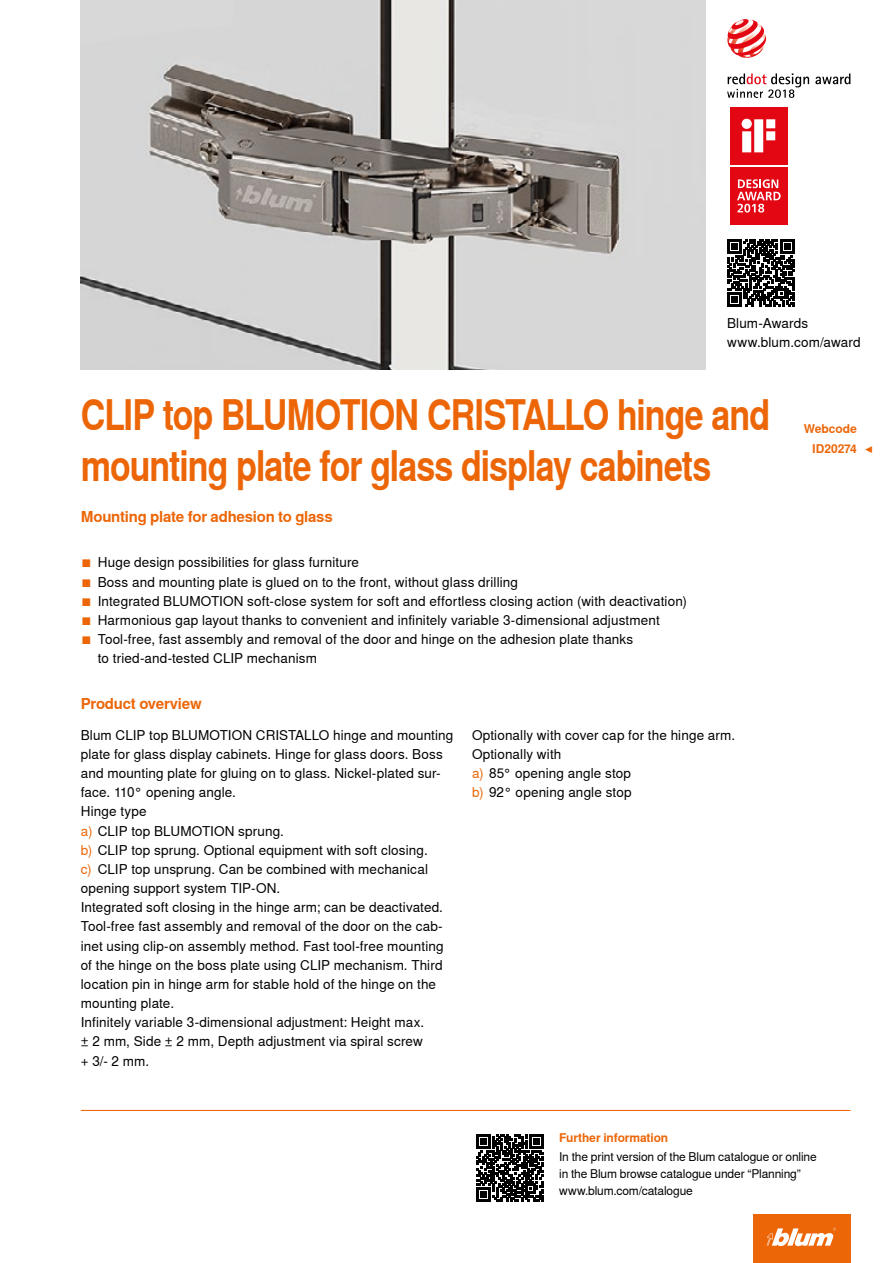
<style>
.page{position:relative;width:893px;height:1263px;background:#fff}
.page>*{position:absolute;margin:0;border:0;box-sizing:border-box;transform-origin:0 0}
.CB_AF_Ueber_Tit2{font:700 42px/50.4px "Nimbus Sans Global";letter-spacing:-.03em;color:#ec6608;scale:.81 1}
.CB_AF_Ueber_Ber1o_li{font:700 15px "Nimbus Sans Global";letter-spacing:-.015em;color:#ec6608}
.CB_AF_FliesIMG_li{font:13.5px/19.2px "Nimbus Sans Global";letter-spacing:.01em;color:#000}
.CB_AF_Bes_IMG9{font:13.5px/19.2px "Nimbus Sans Global";letter-spacing:.01em;color:#000}
.CB_AF_Fliess_li{font:12px "Nimbus Sans Global";letter-spacing:-.01em;color:#000}
.CB_AF_Ueber_Ber2o_li{font:700 12px "Nimbus Sans Global";letter-spacing:-.01em;color:#ec6608}
.CB_AF_Ueber_Ber2o_re{font:700 12px "Nimbus Sans Global";letter-spacing:-.005em;color:#ec6608}
.s1{color:#ec6608}
</style>
<div class="page">
<img style="left:81px;top:0;width:625px;height:370px">
<svg style="left:815px;top:73px;width:35px;height:11px"></svg>
<svg style="left:727px;top:19px;width:39px;height:39px"></svg>
<svg style="left:727px;top:73px;width:82px;height:25px"></svg>
<svg style="left:730px;top:107px;width:58px;height:118px"></svg>
<div style="left:730px;top:167px;width:57px;height:58px;background:#e30613"></div>
<div style="left:730px;top:107px;width:57px;height:57px;background:#e30613"></div>
<svg style="left:742px;top:119px;width:33px;height:33px"></svg>
<svg style="left:737px;top:179px;width:44px;height:34px"></svg>
<div style="left:753px;top:1214px;width:97px;height:49px;background:#ec6608"></div>
<svg style="left:767px;top:1227px;width:69px;height:19px"></svg>
<svg style="left:727px;top:239px;width:67px;height:67px"></svg>
<hr style="left:81px;top:1110px;width:769px;height:1px;background:#ec6608">
<svg style="left:476px;top:1134px;width:67px;height:67px"></svg>
<p class="CB_AF_FliesIMG_li" style="left:727px;top:313px;width:83px">Blum-Awards</p>
<p class="CB_AF_FliesIMG_li" style="left:727px;top:332px;width:135px">www.blum.com/award</p>
<p class="CB_AF_Ueber_Tit2" style="left:81px;top:390px;width:853px">CLIP top BLUMOTION CRISTALLO hinge and mounting plate for glass display cabinets</p>
<p class="CB_AF_Ueber_Ber1o_li" style="left:81px;top:508px;width:254px">Mounting plate for adhesion to glass</p>
<p class="CB_AF_Bes_IMG9" style="left:81px;top:553px;width:280px"><span class="s1">■</span> Huge design possibilities for glass furniture</p>
<p class="CB_AF_Bes_IMG9" style="left:81px;top:572px;width:439px"><span class="s1">■</span> Boss and mounting plate is glued on to the front, without glass drilling</p>
<p class="CB_AF_Bes_IMG9" style="left:81px;top:591px;width:608px"><span class="s1">■</span> Integrated BLUMOTION soft-close system for soft and effortless closing action (with deactivation)</p>
<p class="CB_AF_Bes_IMG9" style="left:81px;top:611px;width:580px"><span class="s1">■</span> Harmonious gap layout thanks to convenient and infinitely variable 3-dimensional adjustment</p>
<p class="CB_AF_Bes_IMG9" style="left:98px;top:630px;width:537px;text-indent:-17px"><span class="s1">■</span> Tool-free, fast assembly and removal of the door and hinge on the adhesion plate thanks to tried-and-tested CLIP mechanism</p>
<p class="CB_AF_Ueber_Ber1o_li" style="left:81px;top:695px;width:122px">Product overview</p>
<p class="CB_AF_FliesIMG_li" style="left:81px;top:725px;width:374px">Blum CLIP top BLUMOTION CRISTALLO hinge and mounting plate for glass display cabinets. Hinge for glass doors. Boss and mounting plate for gluing on to glass. Nickel-plated sur&shy;face. 110° opening angle.</p>
<p class="CB_AF_FliesIMG_li" style="left:81px;top:802px;width:67px">Hinge type</p>
<p class="CB_AF_FliesIMG_li" style="left:81px;top:821px;width:205px"><span class="s1">a)</span> CLIP top BLUMOTION sprung.</p>
<p class="CB_AF_FliesIMG_li" style="left:81px;top:840px;width:348px"><span class="s1">b)</span> CLIP top sprung. Optional equipment with soft closing.</p>
<p class="CB_AF_FliesIMG_li" style="left:81px;top:859px;width:349px"><span class="s1">c)</span> CLIP top unsprung. Can be combined with mechanical opening support system TIP-ON.</p>
<p class="CB_AF_FliesIMG_li" style="left:81px;top:898px;width:364px">Integrated soft closing in the hinge arm; can be deactivated.<br>Tool-free fast assembly and removal of the door on the cab&shy;inet using clip-on assembly method. Fast tool-free mounting of the hinge on the boss plate using CLIP mechanism. Third location pin in hinge arm for stable hold of the hinge on the mounting plate.</p>
<p class="CB_AF_FliesIMG_li" style="left:81px;top:1013px;width:345px;text-align:justify">Infinitely variable 3-dimensional adjustment: Height max. ± 2 mm, Side ± 2 mm, Depth adjustment via spiral screw + 3/- 2 mm.</p>
<p class="CB_AF_FliesIMG_li" style="left:472px;top:725px;width:265px">Optionally with cover cap for the hinge arm.</p>
<p class="CB_AF_FliesIMG_li" style="left:472px;top:744px;width:91px">Optionally with</p>
<p class="CB_AF_FliesIMG_li" style="left:472px;top:764px;width:161px"><span class="s1">a)</span> 85° opening angle stop</p>
<p class="CB_AF_FliesIMG_li" style="left:472px;top:783px;width:161px"><span class="s1">b)</span> 92° opening angle stop</p>
<p class="CB_AF_Ueber_Ber2o_re" style="left:804px;top:422px;width:55px">Webcode</p>
<p class="CB_AF_Ueber_Ber2o_re" style="left:812px;top:441px;width:46px">ID20274</p>
<p class="CB_AF_Ueber_Ber2o_re" style="left:865px;top:441px;width:11px">◀</p>
<p class="CB_AF_Ueber_Ber2o_li" style="left:559px;top:1130px;width:111px">Further information</p>
<p class="CB_AF_Fliess_li" style="left:559px;top:1149px;width:259px">In the print version of the Blum catalogue or online</p>
<p class="CB_AF_Fliess_li" style="left:559px;top:1166px;width:243px">in the Blum browse catalogue under “Planning”</p>
<p class="CB_AF_Fliess_li" style="left:559px;top:1183px;width:135px">www.blum.com/catalogue</p>
</div>
